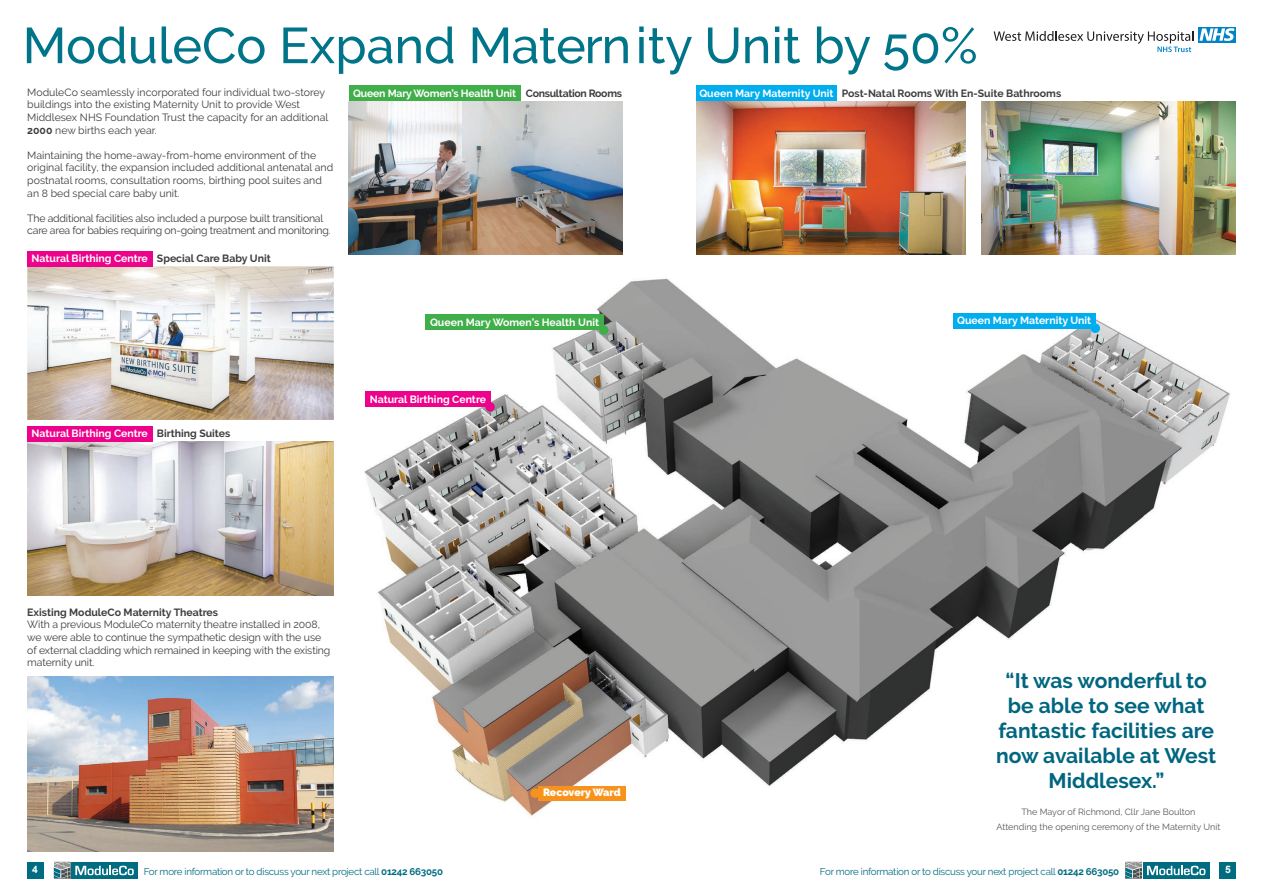
<style>
.page{position:relative;width:1263px;height:893px;background:#fff}
.page>*{position:absolute;margin:0;border:0;box-sizing:border-box;transform-origin:0 0}
.t1{font:500 50.25px "Raleway";color:#00758a}
.t2{font:700 21px/25.2px "Raleway";color:#006680;text-align:center}
.t3{font:10.5px/12.6px "Raleway";letter-spacing:-.01em;color:#3e3e3f}
.t4{font:700 10.5px "Raleway";color:#fff}
.t5{font:700 10.5px "Raleway";color:#3e3e3f}
.t6{font:700 10.5px "Raleway";letter-spacing:-.02em;color:#fff}
.t7{font:700 10.5px "Raleway";letter-spacing:-.03em;color:#3e3e3f}
.t8{font:900 10.5px "Raleway";letter-spacing:-.005em;color:#fff}
.t9{font:700 10.27px "Arial";color:#fff}
.t10{font:9.75px "Raleway";letter-spacing:-.025em;color:#006c81}
.t11{font:9px "Raleway";color:#57585a}
.s1{font-weight:700}
</style>
<div class="page">
<div style="left:27px;top:862px;width:16px;height:16px;background:#006c81"></div>
<div style="left:1220px;top:862px;width:16px;height:16px;background:#006c81"></div>
<div style="left:71px;top:862px;width:66px;height:16px;background:#006c81"></div>
<svg style="left:54px;top:862px;width:80px;height:16px"></svg>
<div style="left:1143px;top:862px;width:66px;height:16px;background:#006c81"></div>
<svg style="left:1125px;top:862px;width:80px;height:16px"></svg>
<img style="left:364px;top:278px;width:866px;height:538px">
<img style="left:27px;top:266px;width:307px;height:154px">
<img style="left:27px;top:442px;width:307px;height:153px">
<img style="left:27px;top:676px;width:307px;height:175px">
<img style="left:349px;top:101px;width:274px;height:154px">
<img style="left:696px;top:101px;width:270px;height:154px">
<img style="left:981px;top:101px;width:255px;height:154px">
<div style="left:538px;top:786px;width:88px;height:14px;background:#f7931d"></div>
<div style="left:365px;top:391px;width:126px;height:16px;background:#ed028c"></div>
<div style="left:425px;top:315px;width:179px;height:15px;background:#40ae49"></div>
<div style="left:696px;top:86px;width:141px;height:15px;background:#00aeef"></div>
<div style="left:953px;top:313px;width:142px;height:15px;background:#00aeef"></div>
<div style="left:349px;top:86px;width:171px;height:15px;background:#40ae49"></div>
<div style="left:27px;top:426px;width:125px;height:16px;background:#ed028c"></div>
<div style="left:27px;top:251px;width:125px;height:15px;background:#ed028c"></div>
<div style="left:485px;top:402px;width:10px;height:10px;background:#ed028c;border-radius:50%"></div>
<div style="left:530px;top:788px;width:10px;height:10px;background:#f7931d;border-radius:50%"></div>
<div style="left:599px;top:325px;width:10px;height:10px;background:#40ae49;border-radius:50%"></div>
<div style="left:1090px;top:323px;width:10px;height:10px;background:#00aeef;border-radius:50%"></div>
<svg style="left:993px;top:31px;width:200px;height:21px"></svg>
<svg style="left:1198px;top:27px;width:38px;height:15px"></svg>
<svg style="left:1199px;top:28px;width:35px;height:13px"></svg>
<p class="t1" style="left:23px;top:16px;width:957px">ModuleCo Expand Maternity Unit by 50%</p>
<p class="t3" style="left:27px;top:86px;width:302px">ModuleCo seamlessly incorporated four individual two-storey buildings into the existing Maternity Unit to provide West Middlesex NHS Foundation Trust the capacity for an additional <span class="s1">2000</span> new births each year.</p>
<p class="t3" style="left:27px;top:149px;width:307px">Maintaining the home-away-from-home environment of the original facility, the expansion included additional antenatal and postnatal rooms, consultation rooms, birthing pool suites and an 8 bed special care baby unit.</p>
<p class="t3" style="left:27px;top:212px;width:305px">The additional facilities also included a purpose built transitional care area for babies requiring on-going treatment and monitoring.</p>
<p class="t4" style="left:32px;top:252px;width:118px">Natural Birthing Centre</p>
<p class="t5" style="left:157px;top:252px;width:115px">Special Care Baby Unit</p>
<p class="t6" style="left:353px;top:87px;width:164px">Queen Mary Women’s Health Unit</p>
<p class="t7" style="left:526px;top:87px;width:98px">Consultation Rooms</p>
<p class="t4" style="left:430px;top:316px;width:170px">Queen Mary Women’s Health Unit</p>
<p class="t4" style="left:32px;top:428px;width:118px">Natural Birthing Centre</p>
<p class="t5" style="left:157px;top:427px;width:75px">Birthing Suites</p>
<p class="t4" style="left:370px;top:393px;width:118px">Natural Birthing Centre</p>
<p class="t5" style="left:27px;top:606px;width:192px">Existing ModuleCo Maternity Theatres</p>
<p class="t3" style="left:27px;top:618px;width:305px">With a previous ModuleCo maternity theatre installed in 2008, we were able to continue the sympathetic design with the use of external cladding which remained in keeping with the existing maternity unit.</p>
<p class="t8" style="left:543px;top:786px;width:79px">Recovery Ward</p>
<p class="t4" style="left:699px;top:87px;width:136px">Queen Mary Maternity Unit</p>
<p class="t5" style="left:842px;top:87px;width:221px">Post-Natal Rooms With En-Suite Bathrooms</p>
<p class="t4" style="left:957px;top:314px;width:136px">Queen Mary Maternity Unit</p>
<p class="t2" style="left:996px;top:668px;width:222px">“It was wonderful to be able to see what fantastic facilities are now available at West<br>Middlesex.”</p>
<p class="t11" style="left:1021px;top:807px;width:176px">The Mayor of Richmond, Cllr Jane Boulton</p>
<p class="t11" style="left:996px;top:822px;width:225px">Attending the opening ceremony of the Maternity Unit</p>
<p class="t9" style="left:32px;top:863px;width:7px">4</p>
<p class="t10" style="left:144px;top:866px;width:301px">For more information or to discuss your next project call <span class="s1">01242 663050</span></p>
<p class="t10" style="left:820px;top:866px;width:301px">For more information or to discuss your next project call <span class="s1">01242 663050</span></p>
<p class="t9" style="left:1225px;top:863px;width:7px">5</p>
</div>
